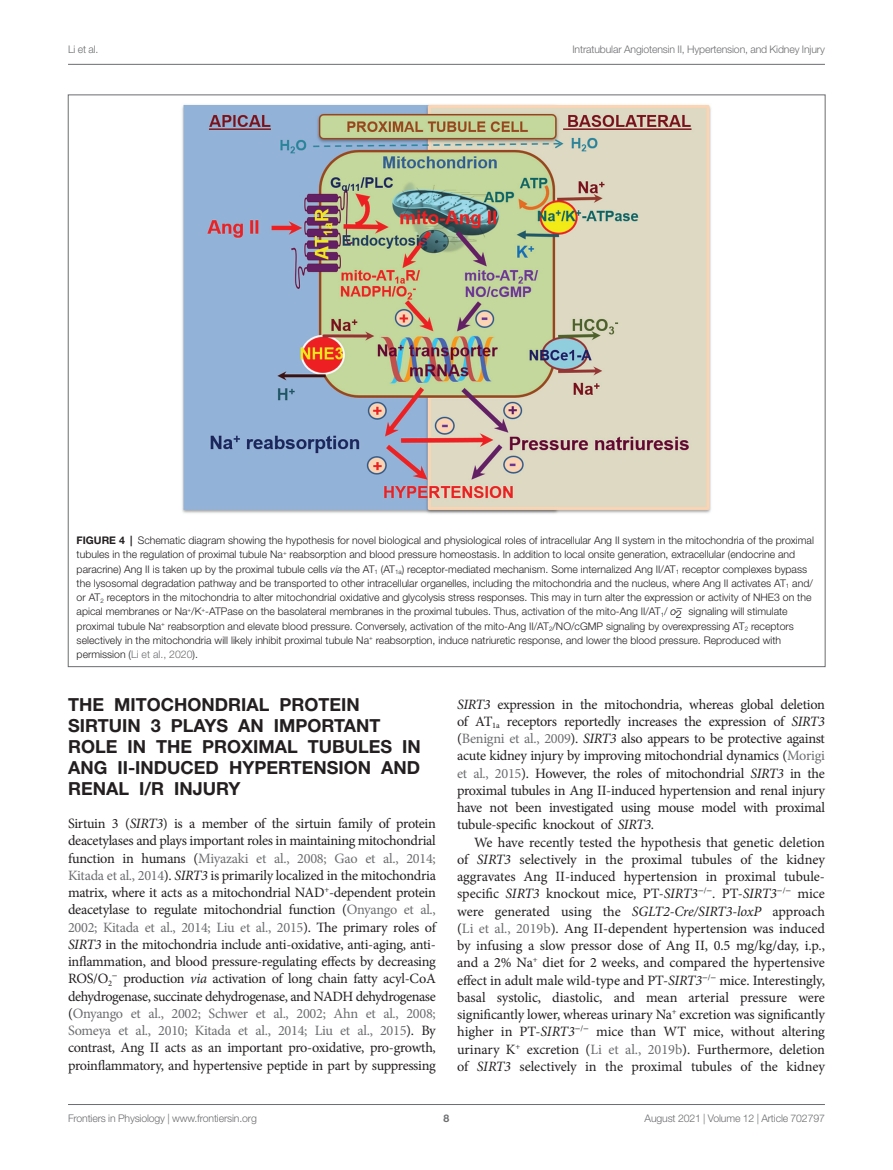
<style>
.page{position:relative;width:893px;height:1170px;background:#fff}
.page>*{position:absolute;margin:0;border:0;box-sizing:border-box;transform-origin:0 0}
.HEAD_1{font:700 18px/21px "Helvetica Neue LT Std";color:#231f20}
.TEXT_FLUSH{font:14.25px/17.2px "Minion Pro";letter-spacing:-.025em;color:#231f20;text-align:justify}
.TEXT{font:14.25px/17.2px "Minion Pro";letter-spacing:-.005em;color:#231f20;text-align:justify}
.FIG_LEG{font:300 10.5px/14.2px "Helvetica Neue LT Std";color:#231f20}
.t1{font:300 10.5px "Helvetica Neue LT Std";letter-spacing:-.015em;color:#6c6d70}
.t2{font:700 10.5px "Helvetica Neue LT Std";color:#6c6d70}
.s1{font-weight:700}
.s2{font-style:italic}
.s3{font-style:italic;color:#040503}
.s4{font-size:10.8px;color:#040503}
.s5{color:#6c6d70}
</style>
<div class="page">
<hr style="left:68px;top:64px;width:757px;height:1px;background:#6c6d70">
<hr style="left:68px;top:1104px;width:757px;height:1px;background:#6c6d70">
<img style="left:182px;top:104px;width:529px;height:410px">
<p class="t1" style="left:68px;top:42px;width:32px">Li et al.</p>
<p class="t1" style="left:572px;top:42px;width:254px">Intratubular Angiotensin II, Hypertension, and Kidney Injury</p>
<p class="FIG_LEG" style="left:77px;top:533px;width:739px"><span class="s1">FIGURE 4 |</span> Schematic diagram showing the hypothesis for novel biological and physiological roles of intracellular Ang II system in the mitochondria of the proximal tubules in the regulation of proximal tubule Na<sup>+</sup> reabsorption and blood pressure homeostasis. In addition to local onsite generation, extracellular (endocrine and paracrine) Ang II is taken up by the proximal tubule cells <span class="s2">via</span> the AT<sub>1</sub> (AT<sub>1a</sub>) receptor-mediated mechanism. Some internalized Ang II/AT<sub>1</sub> receptor complexes bypass the lysosomal degradation pathway and be transported to other intracellular organelles, including the mitochondria and the nucleus, where Ang II activates AT<sub>1</sub> and/ or AT<sub>2</sub> receptors in the mitochondria to alter mitochondrial oxidative and glycolysis stress responses. This may in turn alter the expression or activity of NHE3 on the apical membranes or Na<sup>+</sup>/K<sup>+</sup>-ATPase on the basolateral membranes in the proximal tubules. Thus, activation of the mito-Ang II/AT<sub>1</sub>/ <span class="s3">o</span><span class="s4">2</span></p>
<p class="FIG_LEG" style="left:77px;top:604px;width:719px;text-indent:612px">signaling will stimulate proximal tubule Na<sup>+</sup> reabsorption and elevate blood pressure. Conversely, activation of the mito-Ang II/AT<sub>2</sub>/NO/cGMP signaling by overexpressing AT<sub>2</sub> receptors selectively in the mitochondria will likely inhibit proximal tubule Na<sup>+</sup> reabsorption, induce natriuretic response, and lower the blood pressure. Reproduced with permission (<span class="s5">Li et al., 2020</span>).</p>
<p class="HEAD_1" style="left:68px;top:693px;width:354px">THE MITOCHONDRIAL PROTEIN<br>SIRTUIN 3 PLAYS AN IMPORTANT<br>ROLE IN THE PROXIMAL TUBULES IN<br>ANG II-INDUCED HYPERTENSION AND<br>RENAL I/R INJURY</p>
<p class="TEXT_FLUSH" style="left:68px;top:814px;width:369px">Sirtuin 3 (<span class="s2">SIRT3</span>) is a member of the sirtuin family of protein deacetylases and plays important roles in maintaining mitochondrial function in humans (<span class="s5">Miyazaki et al., 2008; Gao et al., 2014; Kitada et al., 2014</span>). <span class="s2">SIRT3</span> is primarily localized in the mitochondria matrix, where it acts as a mitochondrial NAD<sup>+</sup>-dependent protein deacetylase to regulate mitochondrial function (<span class="s5">Onyango et al., 2002; Kitada et al., 2014; Liu et al., 2015</span>). The primary roles of <span class="s2">SIRT3</span> in the mitochondria include anti-oxidative, anti-aging, anti&shy;inflammation, and blood pressure-regulating effects by decreasing ROS/O<sub>2</sub><sup>−</sup> production <span class="s2">via</span> activation of long chain fatty acyl-CoA dehydrogenase, succinate dehydrogenase, and NADH dehydrogenase (<span class="s5">Onyango et al., 2002; Schwer et al., 2002; Ahn et al., 2008; Someya et al., 2010; Kitada et al., 2014; Liu et al., 2015</span>). By contrast, Ang II acts as an important pro-oxidative, pro-growth, proinflammatory, and hypertensive peptide in part by suppressing</p>
<p class="TEXT_FLUSH" style="left:457px;top:695px;width:369px"><span class="s2">SIRT3</span> expression in the mitochondria, whereas global deletion of AT<sub>1a</sub> receptors reportedly increases the expression of <span class="s2">SIRT3 </span>(<span class="s5">Benigni et al., 2009</span>). <span class="s2">SIRT3</span> also appears to be protective against acute kidney injury by improving mitochondrial dynamics (<span class="s5">Morigi et al., 2015</span>). However, the roles of mitochondrial <span class="s2">SIRT3</span> in the proximal tubules in Ang II-induced hypertension and renal injury have not been investigated using mouse model with proximal tubule-specific knockout of <span class="s2">SIRT3</span>.</p>
<p class="TEXT" style="left:457px;top:833px;width:369px;text-indent:17px">We have recently tested the hypothesis that genetic deletion of <span class="s2">SIRT3</span> selectively in the proximal tubules of the kidney aggravates Ang II-induced hypertension in proximal tubule&shy;specific <span class="s2">SIRT3</span> knockout mice, PT-<span class="s2">SIRT3</span><sup>−</sup><sup>/</sup><sup>−</sup>. PT-<span class="s2">SIRT3</span><sup>−</sup><sup>/</sup><sup>−</sup> mice were generated using the <span class="s2">SGLT2-Cre/SIRT3-loxP</span> approach (<span class="s5">Li et al., 2019b</span>). Ang II-dependent hypertension was induced by infusing a slow pressor dose of Ang II, 0.5 mg/kg/day, i.p., and a 2% Na<sup>+</sup> diet for 2 weeks, and compared the hypertensive effect in adult male wild-type and PT-<span class="s2">SIRT3</span><sup>−</sup><sup>/</sup><sup>−</sup> mice. Interestingly, basal systolic, diastolic, and mean arterial pressure were significantly lower, whereas urinary Na<sup>+</sup> excretion was significantly higher in PT-<span class="s2">SIRT3</span><sup>−</sup><sup>/</sup><sup>−</sup> mice than WT mice, without altering urinary K<sup>+</sup> excretion (<span class="s5">Li et al., 2019b</span>). Furthermore, deletion of <span class="s2">SIRT3</span> selectively in the proximal tubules of the kidney</p>
<p class="t1" style="left:68px;top:1111px;width:190px">Frontiers in Physiology | www.frontiersin.org</p>
<p class="t2" style="left:444px;top:1111px;width:7px">8</p>
<p class="t1" style="left:645px;top:1111px;width:182px">August 2021 | Volume 12 | Article 702797</p>
</div>
